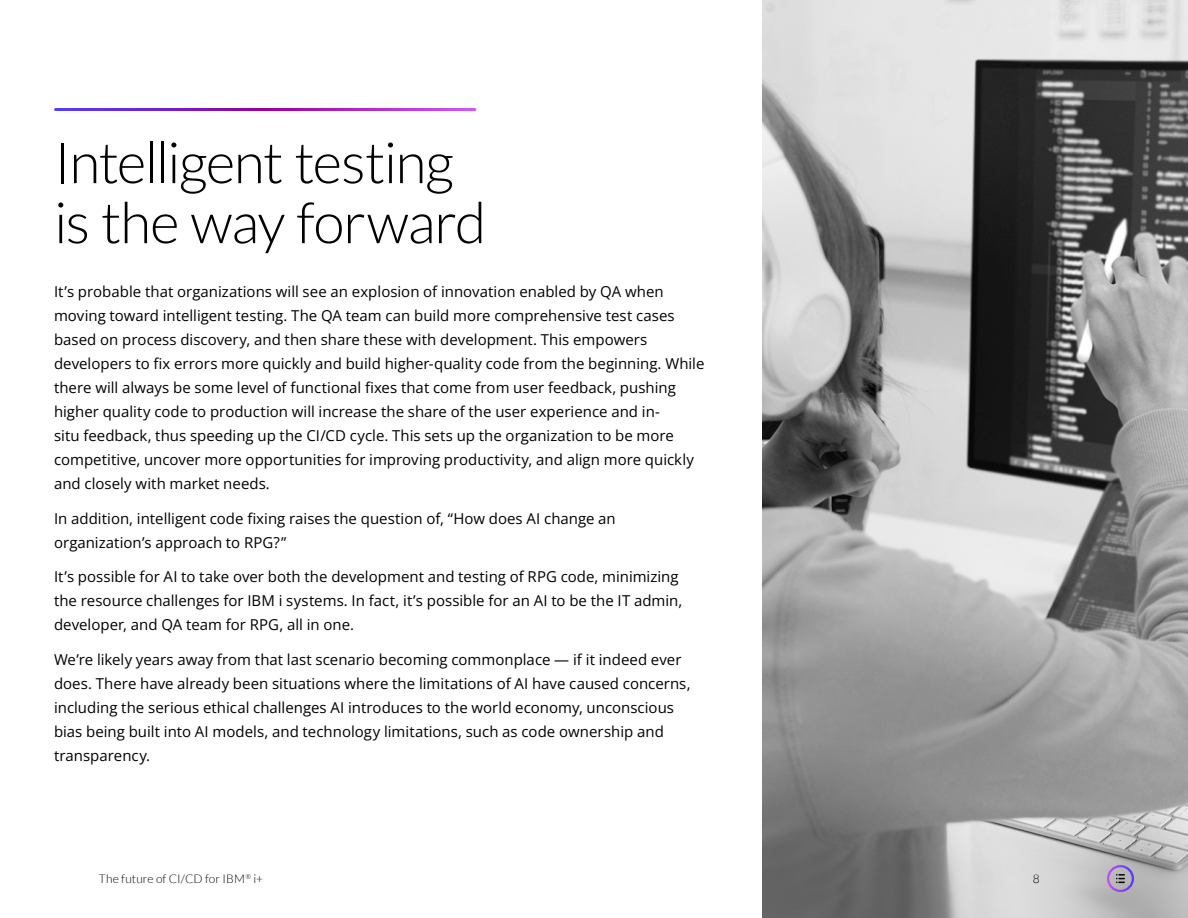
<style>
.page{position:relative;width:1188px;height:918px;background:#fff}
.page>*{position:absolute;margin:0;border:0;box-sizing:border-box;transform-origin:0 0}
.t1{font:300 57px/60px "Lato";letter-spacing:-.025em;color:#000}
.t2{font:15px/24px "Open Sans";color:#000}
.t3{font:300 12px "Lato";letter-spacing:.005em;color:#000}
</style>
<div class="page">
<img style="left:763px;top:0;width:425px;height:918px">
<svg style="left:1116px;top:874px;width:8px;height:9px"></svg>
<div style="left:1107px;top:865px;width:27px;height:27px;border:2px solid #fff;border-radius:50%"></div>
<h1 class="t1" style="left:54px;top:133px;width:434px">Intelligent testing is the way forward</h1>
<p class="t2" style="left:54px;top:279px;width:652px">It’s probable that organizations will see an explosion of innovation enabled by QA when moving toward intelligent testing. The QA team can build more comprehensive test cases based on process discovery, and then share these with development. This empowers developers to fix errors more quickly and build higher-quality code from the beginning. While there will always be some level of functional fixes that come from user feedback, pushing higher quality code to production will increase the share of the user experience and in-<br>situ feedback, thus speeding up the CI/CD cycle. This sets up the organization to be more competitive, uncover more opportunities for improving productivity, and align more quickly and closely with market needs.</p>
<p class="t2" style="left:54px;top:506px;width:563px">In addition, intelligent code fixing raises the question of, “How does AI change an organization’s approach to RPG?”</p>
<p class="t2" style="left:54px;top:565px;width:630px">It’s possible for AI to take over both the development and testing of RPG code, minimizing the resource challenges for IBM i systems. In fact, it’s possible for an AI to be the IT admin, developer, and QA team for RPG, all in one.</p>
<p class="t2" style="left:54px;top:647px;width:638px">We’re likely years away from that last scenario becoming commonplace — if it indeed ever does. There have already been situations where the limitations of AI have caused concerns, including the serious ethical challenges AI introduces to the world economy, unconscious bias being built into AI models, and technology limitations, such as code ownership and transparency.</p>
<p class="t3" style="left:99px;top:873px;width:166px">The future of CI/CD for IBM<sup>®</sup> i+</p>
<p class="t3" style="left:1033px;top:873px;width:8px">8</p>
</div>
